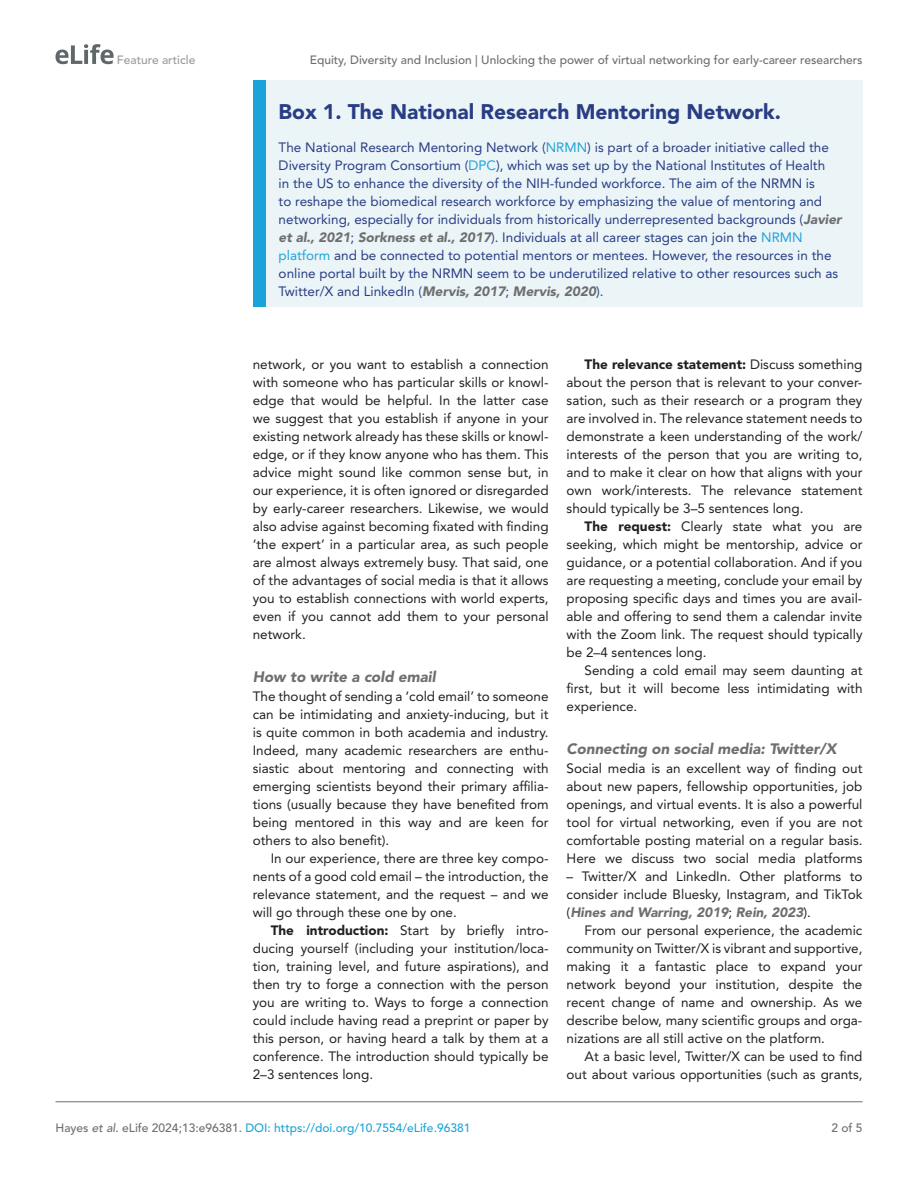
<style>
.page{position:relative;width:918px;height:1188px;background:#fff}
.page>*{position:absolute;margin:0;border:0;box-sizing:border-box;transform-origin:0 0}
.t1{font:900 21px "Avenir LT Std";color:#283d84}
.t2{font:italic 900 15px "Avenir LT Std";color:#6e6e70}
.t3{font:13.5px/18px "Avenir LT Std";color:#231f20;text-align:justify}
.t4{font:13.5px/18px "Avenir LT Std";color:#283d84}
.t5{font:500 12px "Avenir LT Std";color:#6e6e70}
.t6{font:500 12px "Avenir LT Std";color:#1ea4d7}
.t7{font:500 12px "Avenir LT Std";color:#9a9a9a}
.s1{color:#1ea4d7}
.s2{font-weight:900;font-style:italic;color:#6e6e70}
.s3{font-weight:900}
.s4{color:#6e6e70}
.s5{font-style:italic;color:#6e6e70}
</style>
<div class="page">
<svg style="left:56px;top:44px;width:58px;height:20px"></svg>
<hr style="left:56px;top:1101px;width:806px;height:1px;background:#6e6e70">
<div style="left:253px;top:80px;width:609px;height:227px;background:#ebf4f7"></div>
<div style="left:253px;top:80px;width:12px;height:227px;background:#1aa3d8"></div>
<p class="t7" style="left:117px;top:53px;width:80px">Feature article</p>
<p class="t5" style="left:310px;top:53px;width:554px">Equity, Diversity and Inclusion | Unlocking the power of virtual networking for early-career researchers</p>
<h1 class="t1" style="left:279px;top:99px;width:504px">Box 1. The National Research Mentoring Network.</h1>
<p class="t4" style="left:279px;top:139px;width:564px">The National Research Mentoring Network (<span class="s1">NRMN</span>) is part of a broader initiative called the Diversity Program Consortium (<span class="s1">DPC</span>), which was set up by the National Institutes of Health<br>in the US to enhance the diversity of the NIH-funded workforce. The aim of the NRMN is<br>to reshape the biomedical research workforce by emphasizing the value of mentoring and networking, especially for individuals from historically underrepresented backgrounds (<span class="s2">Javier et al., 2021</span>; <span class="s2">Sorkness et al., 2017</span>). Individuals at all career stages can join the <span class="s1">NRMN platform</span> and be connected to potential mentors or mentees. However, the resources in the online portal built by the NRMN seem to be underutilized relative to other resources such as Twitter/X and LinkedIn (<span class="s2">Mervis, 2017</span>; <span class="s2">Mervis, 2020</span>).</p>
<p class="t3" style="left:253px;top:356px;width:297px">network, or you want to establish a connection with someone who has particular skills or knowl&shy;edge that would be helpful. In the latter case we suggest that you establish if anyone in your existing network already has these skills or knowl&shy;edge, or if they know anyone who has them. This advice might sound like common sense but, in our experience, it is often ignored or disregarded by early-career researchers. Likewise, we would also advise against becoming fixated with finding ‘the expert’ in a particular area, as such people are almost always extremely busy. That said, one of the advantages of social media is that it allows you to establish connections with world experts, even if you cannot add them to your personal network.</p>
<p class="t2" style="left:253px;top:667px;width:184px">How to write a cold email</p>
<p class="t3" style="left:253px;top:688px;width:297px">The thought of sending a ‘cold email’ to someone can be intimidating and anxiety-inducing, but it is quite common in both academia and industry.<br>Indeed, many academic researchers are enthu&shy;siastic about mentoring and connecting with emerging scientists beyond their primary affilia&shy;tions (usually because they have benefited from being mentored in this way and are keen for others to also benefit).</p>
<p class="t3" style="left:253px;top:850px;width:297px;text-indent:18px">In our experience, there are three key compo&shy;nents of a good cold email – the introduction, the relevance statement, and the request – and we will go through these one by one.</p>
<p class="t3" style="left:253px;top:922px;width:297px;text-indent:18px"><span class="s3">The introduction:</span> Start by briefly intro&shy;ducing yourself (including your institution/loca&shy;tion, training level, and future aspirations), and then try to forge a connection with the person you are writing to. Ways to forge a connection could include having read a preprint or paper by this person, or having heard a talk by them at a conference. The introduction should typically be 2–3 sentences long.</p>
<p class="t3" style="left:567px;top:356px;width:297px;text-indent:18px"><span class="s3">The relevance statement:</span> Discuss something about the person that is relevant to your conver&shy;sation, such as their research or a program they are involved in. The relevance statement needs to demonstrate a keen understanding of the work/ interests of the person that you are writing to, and to make it clear on how that aligns with your own work/interests. The relevance statement should typically be 3–5 sentences long.</p>
<p class="t3" style="left:567px;top:518px;width:297px;text-indent:18px"><span class="s3">The request:</span> Clearly state what you are seeking, which might be mentorship, advice or guidance, or a potential collaboration. And if you are requesting a meeting, conclude your email by proposing specific days and times you are avail&shy;able and offering to send them a calendar invite with the Zoom link. The request should typically be 2–4 sentences long.</p>
<p class="t3" style="left:567px;top:662px;width:297px;text-indent:18px">Sending a cold email may seem daunting at first, but it will become less intimidating with experience.</p>
<p class="t2" style="left:567px;top:739px;width:271px">Connecting on social media: Twitter/X</p>
<p class="t3" style="left:567px;top:760px;width:297px">Social media is an excellent way of finding out about new papers, fellowship opportunities, job openings, and virtual events. It is also a powerful tool for virtual networking, even if you are not comfortable posting material on a regular basis.<br>Here we discuss two social media platforms</p>
<p class="t3" style="left:567px;top:868px;width:297px">– Twitter/X and LinkedIn. Other platforms to consider include Bluesky, Instagram, and TikTok (<span class="s2">Hines and Warring, 2019</span>; <span class="s2">Rein, 2023</span>).</p>
<p class="t3" style="left:567px;top:922px;width:297px;text-indent:18px">From our personal experience, the academic community on Twitter/X is vibrant and supportive, making it a fantastic place to expand your network beyond your institution, despite the recent change of name and ownership. As we describe below, many scientific groups and orga&shy;nizations are all still active on the platform.</p>
<p class="t3" style="left:567px;top:1048px;width:297px;text-align:right">At a basic level, Twitter/X can be used to find out about various opportunities (such as grants,</p>
<p class="t6" style="left:56px;top:1121px;width:416px"><span class="s4">Hayes</span> <span class="s5">et al</span><span class="s4">. eLife 2024;13:e96381.</span> DOI: https://doi.org/10.7554/eLife.96381</p>
<p class="t5" style="left:831px;top:1121px;width:33px">2 of 5</p>
</div>
